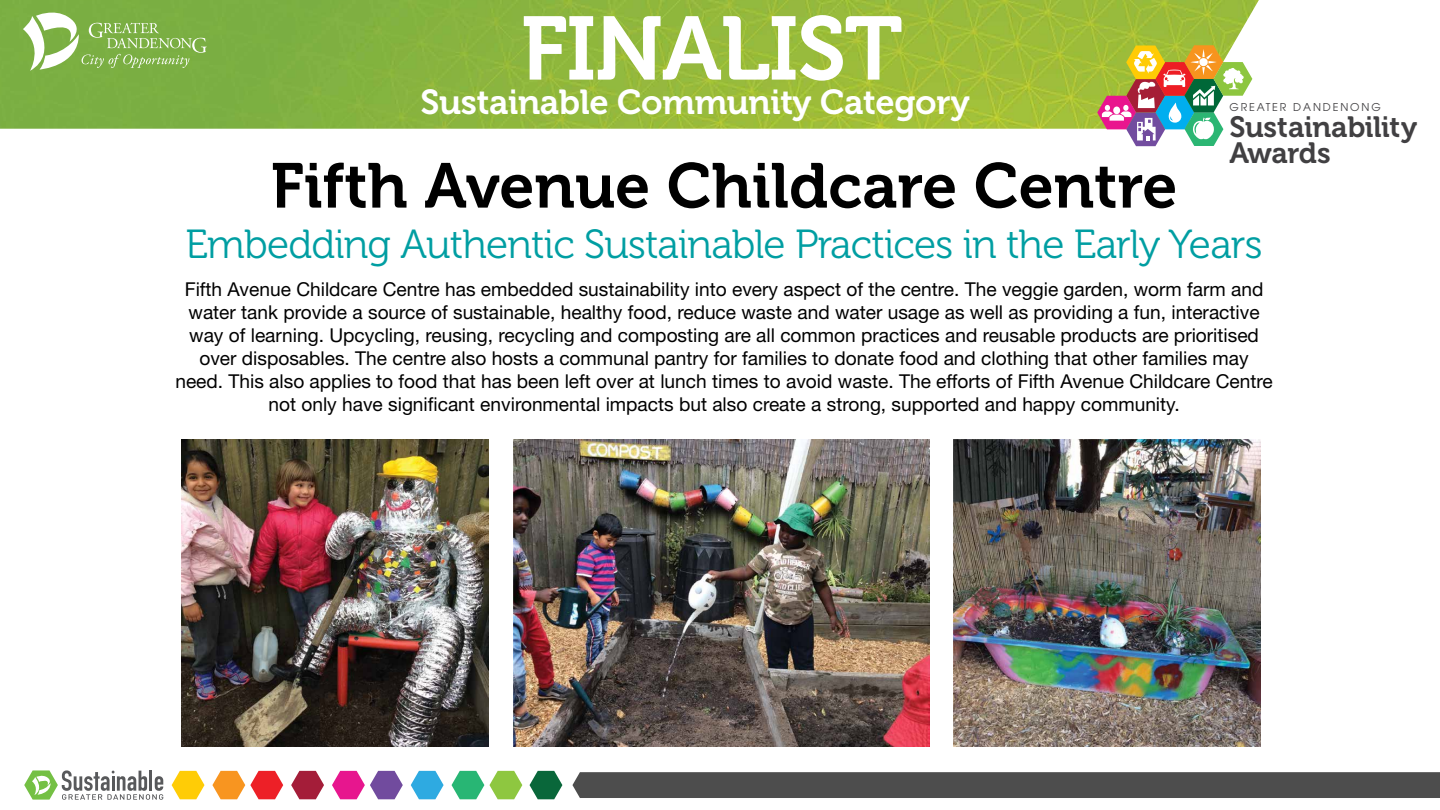
<style>
.page{position:relative;width:1440px;height:810px;background:#fff}
.page>*{position:absolute;margin:0;border:0;box-sizing:border-box;transform-origin:0 0}
.t1{font:89.4px "Museo 700";letter-spacing:-.02em;color:#fff}
.t2{font:63px "Museo 700";color:#000}
.t3{font:40.5px "Museo 300";letter-spacing:-.02em;color:#009ea2}
.t4{font:34.58px "Museo 700";letter-spacing:-.01em;color:#fff}
.t5{font:29.25px/25.6px "Museo 700";letter-spacing:-.015em;color:#414042}
.t6{font:19.12px/23px "Helvetica Neue";color:#000;text-align:center}
.t7{font:10.8px "Avant Garde";letter-spacing:.175em;color:#414042}
</style>
<div class="page">
<img style="left:0;top:0;width:1190px;height:129px">
<svg style="left:1190px;top:0;width:70px;height:440px"></svg>
<svg style="left:23px;top:8px;width:184px;height:63px;background:#93bd65"></svg>
<svg style="left:1097px;top:45px;width:155px;height:101px"></svg>
<svg style="left:530px;top:771px;width:32px;height:28px"></svg>
<svg style="left:212px;top:771px;width:71px;height:28px"></svg>
<svg style="left:332px;top:771px;width:71px;height:28px"></svg>
<svg style="left:452px;top:771px;width:70px;height:28px"></svg>
<svg style="left:172px;top:771px;width:32px;height:28px"></svg>
<svg style="left:291px;top:771px;width:33px;height:28px"></svg>
<svg style="left:411px;top:771px;width:33px;height:28px"></svg>
<div style="left:572px;top:772px;width:868px;height:26px;background:#4d4d4d"></div>
<svg style="left:24px;top:770px;width:139px;height:30px"></svg>
<img style="left:954px;top:440px;width:307px;height:307px">
<img style="left:513px;top:440px;width:417px;height:307px">
<img style="left:181px;top:440px;width:307px;height:307px">
<h1 class="t1" style="left:521px;top:-1px;width:384px">FINALIST</h1>
<h3 class="t4" style="left:420px;top:83px;width:551px">Sustainable Community Category</h3>
<p class="t7" style="left:1229px;top:101px;width:153px">GREATER DANDENONG</p>
<h3 class="t5" style="left:1229px;top:115px;width:189px">Sustainability<br>Awards</h3>
<h2 class="t2" style="left:271px;top:151px;width:908px">Fifth Avenue Childcare Centre</h2>
<h3 class="t3" style="left:186px;top:222px;width:1079px">Embedding Authentic Sustainable Practices in the Early Years</h3>
<p class="t6" style="left:175px;top:277px;width:1099px">Fifth Avenue Childcare Centre has embedded sustainability into every aspect of the centre. The veggie garden, worm farm and water tank provide a source of sustainable, healthy food, reduce waste and water usage as well as providing a fun, interactive way of learning. Upcycling, reusing, recycling and composting are all common practices and reusable products are prioritised over disposables. The centre also hosts a communal pantry for families to donate food and clothing that other families may need. This also applies to food that has been left over at lunch times to avoid waste. The efforts of Fifth Avenue Childcare Centre not only have significant environmental impacts but also create a strong, supported and happy community.</p>
</div>
